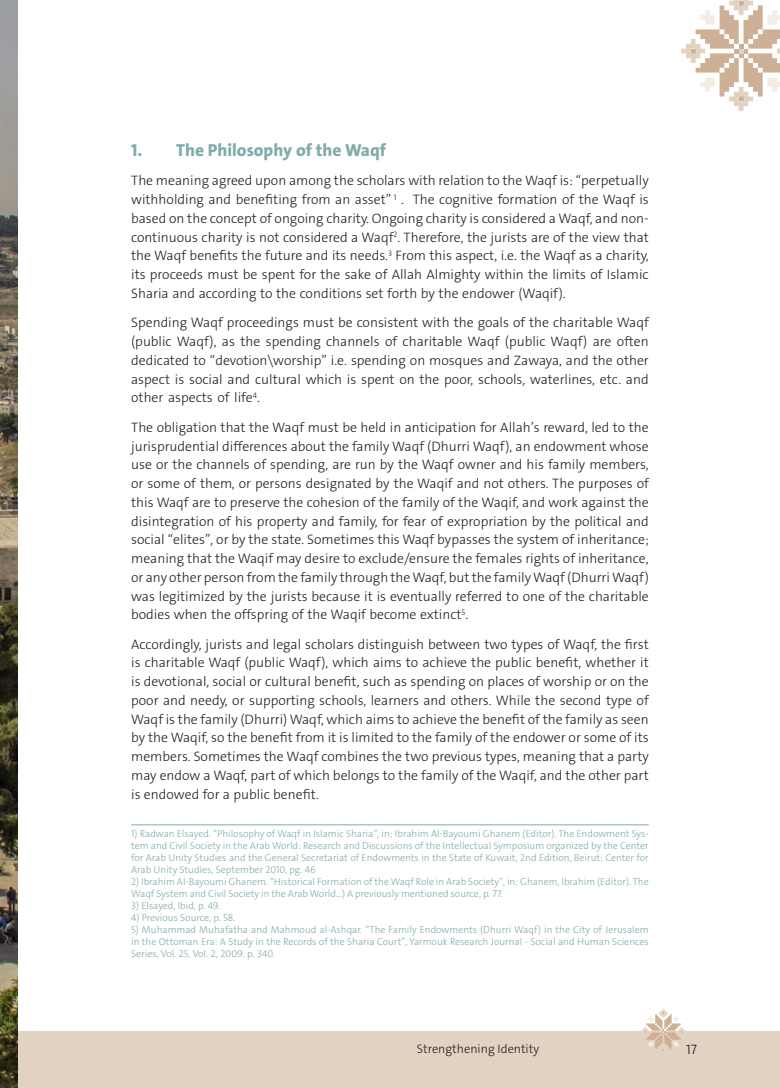
<style>
.page{position:relative;width:780px;height:1088px;background:#fff}
.page>*{position:absolute;margin:0;border:0;box-sizing:border-box;transform-origin:0 0}
.t1{font:800 17.5px "The Sans Arabic";color:#7facaa}
.t2{font:300 13.75px/18.8px "The Sans Arabic";color:#231f20;text-align:justify}
.ftnote{font:300 10px/12px "The Sans Arabic";color:#7facaa;text-align:justify}
</style>
<div class="page">
<div style="left:0;top:1032px;width:780px;height:56px;background:#e2d2c2"></div>
<svg style="left:640px;top:1009px;width:46px;height:42px"></svg>
<svg style="left:681px;top:0;width:99px;height:111px"></svg>
<img style="left:0;top:0;width:18px;height:1088px">
<hr style="left:131px;top:824px;width:517px;height:1px;background:#7facaa">
<p class="t1" style="left:131px;top:139px;width:256px">1. The Philosophy of the Waqf</p>
<p class="t2" style="left:131px;top:171px;width:519px">The meaning agreed upon among the scholars with relation to the Waqf is: “perpetually withholding and benefiting from an asset” <sup>1</sup> . The cognitive formation of the Waqf is based on the concept of ongoing charity. Ongoing charity is considered a Waqf, and non&shy;continuous charity is not considered a Waqf<sup>2</sup>. Therefore, the jurists are of the view that the Waqf benefits the future and its needs.<sup>3</sup> From this aspect, i.e. the Waqf as a charity, its proceeds must be spent for the sake of Allah Almighty within the limits of Islamic Sharia and according to the conditions set forth by the endower (Waqif).</p>
<p class="t2" style="left:131px;top:313px;width:519px">Spending Waqf proceedings must be consistent with the goals of the charitable Waqf (public Waqf), as the spending channels of charitable Waqf (public Waqf) are often dedicated to “devotion\worship” i.e. spending on mosques and Zawaya, and the other aspect is social and cultural which is spent on the poor, schools, waterlines, etc. and other aspects of life<sup>4</sup>.</p>
<p class="t2" style="left:131px;top:418px;width:519px">The obligation that the Waqf must be held in anticipation for Allah’s reward, led to the jurisprudential differences about the family Waqf (Dhurri Waqf), an endowment whose use or the channels of spending, are run by the Waqf owner and his family members, or some of them, or persons designated by the Waqif and not others. The purposes of this Waqf are to preserve the cohesion of the family of the Waqif, and work against the disintegration of his property and family, for fear of expropriation by the political and social “elites”, or by the state. Sometimes this Waqf bypasses the system of inheritance; meaning that the Waqif may desire to exclude/ensure the females rights of inheritance, or any other person from the family through the Waqf, but the family Waqf (Dhurri Waqf) was legitimized by the jurists because it is eventually referred to one of the charitable bodies when the offspring of the Waqif become extinct<sup>5</sup>.</p>
<p class="t2" style="left:131px;top:635px;width:519px">Accordingly, jurists and legal scholars distinguish between two types of Waqf, the first is charitable Waqf (public Waqf), which aims to achieve the public benefit, whether it is devotional, social or cultural benefit, such as spending on places of worship or on the poor and needy, or supporting schools, learners and others. While the second type of Waqf is the family (Dhurri) Waqf, which aims to achieve the benefit of the family as seen by the Waqif, so the benefit from it is limited to the family of the endower or some of its members. Sometimes the Waqf combines the two previous types, meaning that a party may endow a Waqf, part of which belongs to the family of the Waqif, and the other part is endowed for a public benefit.</p>
<p class="ftnote" style="left:131px;top:827px;width:519px">1) Radwan Elsayed. “Philosophy of Waqf in Islamic Sharia”, in: Ibrahim Al-Bayoumi Ghanem (Editor). The Endowment Sys&shy;tem and Civil Society in the Arab World: Research and Discussions of the Intellectual Symposium organized by the Center for Arab Unity Studies and the General Secretariat of Endowments in the State of Kuwait, 2nd Edition, Beirut: Center for Arab Unity Studies, September 2010, pg. 46</p>
<p class="ftnote" style="left:131px;top:875px;width:519px">2) Ibrahim Al-Bayoumi Ghanem. “Historical Formation of the Waqf Role in Arab Society”, in: Ghanem, Ibrahim (Editor). The<br>Waqf System and Civil Society in the Arab World...) A previously mentioned source, p. 77.</p>
<p class="ftnote" style="left:131px;top:899px;width:91px">3) Elsayed, Ibid, p. 49.</p>
<p class="ftnote" style="left:131px;top:911px;width:106px">4) Previous Source, p. 58.</p>
<p class="ftnote" style="left:131px;top:923px;width:519px">5) Muhammad Muhafatha and Mahmoud al-Ashqar. “The Family Endowments (Dhurri Waqf) in the City of Jerusalem in the Ottoman Era: A Study in the Records of the Sharia Court”, Yarmouk Research Journal - Social and Human Sciences Series, Vol. 25, Vol. 2, 2009. p. 340.</p>
<p class="t2" style="left:686px;top:1040px;width:12px">17</p>
</div>
